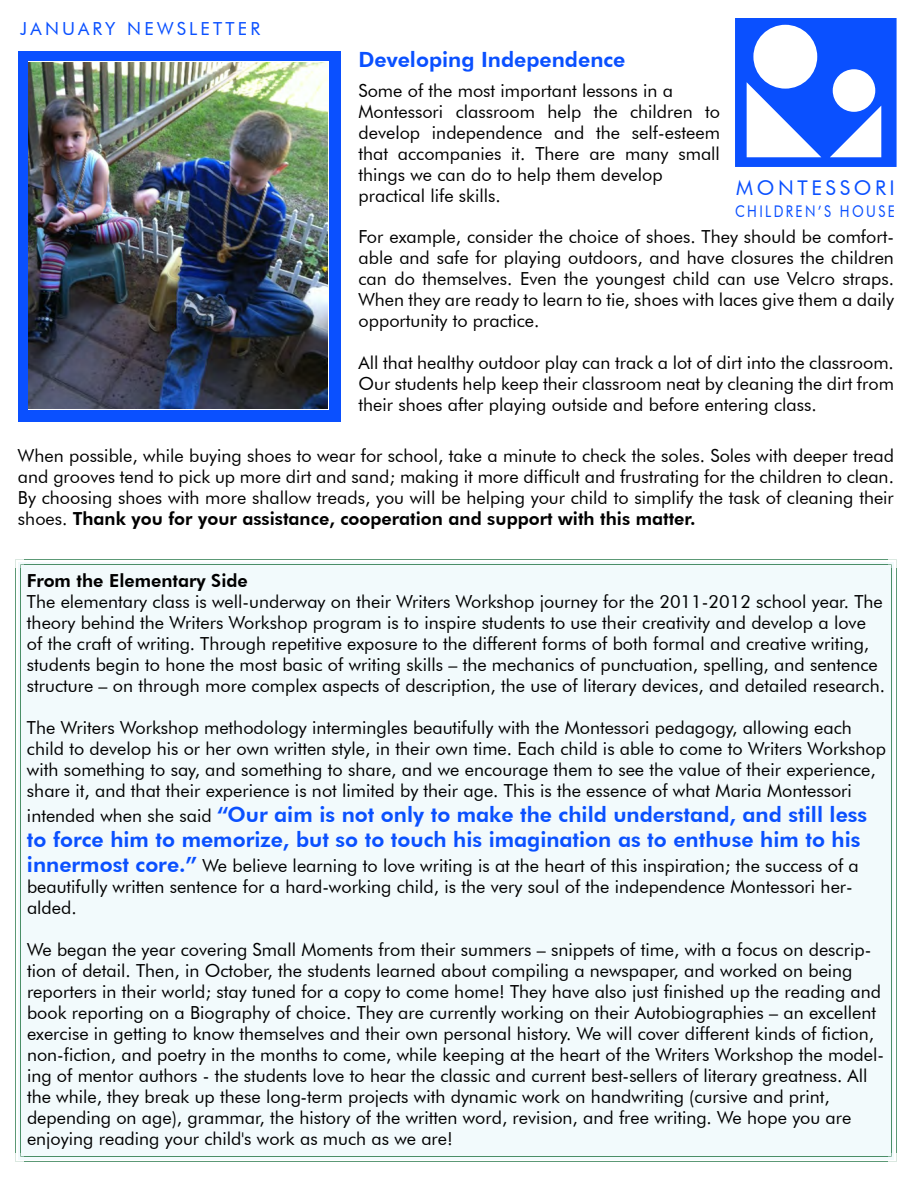
<style>
.page{position:relative;width:918px;height:1188px;background:#fff}
.page>*{position:absolute;margin:0;border:0;box-sizing:border-box;transform-origin:0 0}
.t1{font:800 21px/25.2px "Futura BT";color:#0a50ff}
.t2{font:20.25px "Futura BT";letter-spacing:.18em;color:#0a50ff}
.t3{font:18px/21px "Futura BT";color:#000}
.t4{font:800 18px "Futura BT";color:#000}
.t5{font:18px "Futura BT";letter-spacing:.18em;color:#0a50ff}
.t6{font:16.05px "Futura BT";letter-spacing:.175em;color:#0a50ff;scale:.84 1}
.s1{font-weight:800}
.s2{font-weight:400;font-size:18px;color:#000}
.s3{font-weight:800;font-size:21px;color:#0a50ff}
</style>
<div class="page">
<div style="left:15px;top:559px;width:882px;height:603px;background:#f2fafc"></div>
<svg style="left:735px;top:18px;width:162px;height:149px"></svg>
<div style="left:18px;top:51px;width:322px;height:370px;background:#0a50ff"></div>
<img style="left:29px;top:63px;width:298px;height:346px">
<p class="t5" style="left:20px;top:17px;width:241px">JANUARY NEWSLETTER</p>
<p class="t1" style="left:358px;top:47px;width:269px">Developing Independence</p>
<p class="t3" style="left:358px;top:80px;width:363px">Some of the most important lessons in a Montessori classroom help the children to develop independence and the self-esteem that accompanies it. There are many small things we can do to help them develop practical life skills.</p>
<p class="t2" style="left:736px;top:176px;width:160px">MONTESSORI</p>
<p class="t6" style="left:735px;top:201px;width:192px">CHILDREN’S HOUSE</p>
<p class="t3" style="left:358px;top:226px;width:537px;text-align:justify">For example, consider the choice of shoes. They should be comfort&shy;able and safe for playing outdoors, and have closures the children can do themselves. Even the youngest child can use Velcro straps.<br>When they are ready to learn to tie, shoes with laces give them a daily opportunity to practice.</p>
<p class="t3" style="left:358px;top:352px;width:537px;text-align:justify">All that healthy outdoor play can track a lot of dirt into the classroom.<br>Our students help keep their classroom neat by cleaning the dirt from their shoes after playing outside and before entering class.</p>
<p class="t3" style="left:18px;top:445px;width:877px;text-align:justify">When possible, while buying shoes to wear for school, take a minute to check the soles. Soles with deeper tread and grooves tend to pick up more dirt and sand; making it more difficult and frustrating for the children to clean.<br>By choosing shoes with more shallow treads, you will be helping your child to simplify the task of cleaning their shoes. <span class="s1">Thank you for your assistance, cooperation and support with this matter.</span></p>
<p class="t4" style="left:27px;top:569px;width:222px">From the Elementary Side</p>
<p class="t3" style="left:27px;top:591px;width:860px">The elementary class is well-underway on their Writers Workshop journey for the 2011-2012 school year. The theory behind the Writers Workshop program is to inspire students to use their creativity and develop a love of the craft of writing. Through repetitive exposure to the different forms of both formal and creative writing, students begin to hone the most basic of writing skills – the mechanics of punctuation, spelling, and sentence structure – on through more complex aspects of description, the use of literary devices, and detailed research.</p>
<p class="t3" style="left:27px;top:717px;width:861px">The Writers Workshop methodology intermingles beautifully with the Montessori pedagogy, allowing each child to develop his or her own written style, in their own time. Each child is able to come to Writers Workshop with something to say, and something to share, and we encourage them to see the value of their experience, share it, and that their experience is not limited by their age. This is the essence of what Maria Montessori</p>
<p class="t1" style="left:27px;top:802px;width:842px"><span class="s2">intended when she said</span> “Our aim is not only to make the child understand, and still less to force him to memorize, but so to touch his imagination as to enthuse him to his</p>
<p class="t3" style="left:27px;top:855px;width:833px"><span class="s3">innermost core.”</span> We believe learning to love writing is at the heart of this inspiration; the success of a beautifully written sentence for a hard-working child, is the very soul of the independence Montessori her&shy;alded.</p>
<p class="t3" style="left:27px;top:939px;width:859px">We began the year covering Small Moments from their summers – snippets of time, with a focus on descrip&shy;tion of detail. Then, in October, the students learned about compiling a newspaper, and worked on being reporters in their world; stay tuned for a copy to come home! They have also just finished up the reading and book reporting on a Biography of choice. They are currently working on their Autobiographies – an excellent exercise in getting to know themselves and their own personal history. We will cover different kinds of fiction, non-fiction, and poetry in the months to come, while keeping at the heart of the Writers Workshop the model&shy;ing of mentor authors - the students love to hear the classic and current best-sellers of literary greatness. All the while, they break up these long-term projects with dynamic work on handwriting (cursive and print, depending on age), grammar, the history of the written word, revision, and free writing. We hope you are enjoying reading your child's work as much as we are!</p>
</div>
